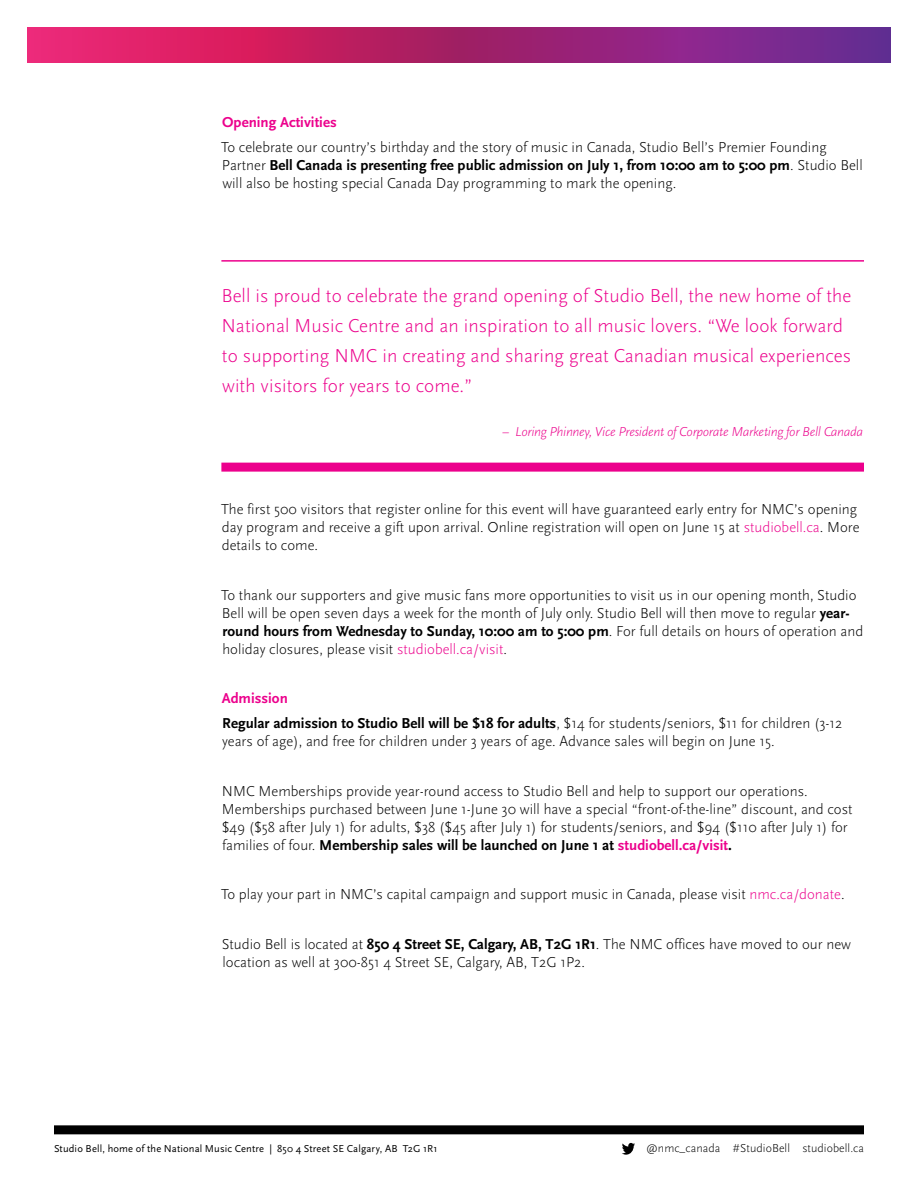
<style>
.page{position:relative;width:918px;height:1188px;background:#fff}
.page>*{position:absolute;margin:0;border:0;box-sizing:border-box;transform-origin:0 0}
.t1{font:300 19.5px/30px "Scala Sans";letter-spacing:.005em;color:#ec008c}
.t2{font:300 15px/18px "Scala Sans";color:#000}
.t3{font:700 15px/24.8px "Scala Sans";color:#000}
.t4{font:700 15px "Scala Sans";color:#ec008c}
.t5{font:italic 300 13.5px "Scala Sans";letter-spacing:-.025em;color:#ec008c}
.t6{font:300 12px "Scala Sans";letter-spacing:.005em;color:#000}
.t7{font:10.5px "Scala Sans";letter-spacing:.01em;color:#000}
.s1{font-weight:700}
.s2{color:#ec008c}
.s3{font-weight:300}
.s4{font-weight:700;color:#ec008c}
</style>
<div class="page">
<svg style="left:27px;top:27px;width:864px;height:35px;background:#ac2374"></svg>
<div style="left:54px;top:1125px;width:810px;height:9px;background:#000"></div>
<svg style="left:622px;top:1143px;width:13px;height:12px"></svg>
<hr style="left:221px;top:260px;width:643px;height:2px;background:#ec008c">
<div style="left:221px;top:463px;width:643px;height:9px;background:#ec008c"></div>
<p class="t4" style="left:222px;top:114px;width:116px">Opening Activities</p>
<p class="t2" style="left:221px;top:139px;width:643px">To celebrate our country’s birthday and the story of music in Canada, Studio Bell’s Premier Founding<br>Partner <span class="s1">Bell Canada is presenting free public admission on July 1, from 10:00 am to 5:00 pm</span>. Studio Bell will also be hosting special Canada Day programming to mark the opening.</p>
<p class="t1" style="left:221px;top:281px;width:631px">Bell is proud to celebrate the grand opening of Studio Bell, the new home of the National Music Centre and an inspiration to all music lovers. “We look forward to supporting NMC in creating and sharing great Canadian musical experiences with visitors for years to come.”</p>
<p class="t5" style="left:502px;top:424px;width:362px">– Loring Phinney, Vice President of Corporate Marketing for Bell Canada</p>
<p class="t2" style="left:221px;top:501px;width:640px">The first 500 visitors that register online for this event will have guaranteed early entry for NMC’s opening day program and receive a gift upon arrival. Online registration will open on June 15 at <span class="s2">studiobell.ca</span>. More details to come.</p>
<p class="t2" style="left:221px;top:586px;width:644px">To thank our supporters and give music fans more opportunities to visit us in our opening month, Studio Bell will be open seven days a week for the month of July only. Studio Bell will then move to regular <span class="s1">year&shy;round hours from Wednesday to Sunday, 10:00 am to 5:00 pm</span>. For full details on hours of operation and holiday closures, please visit <span class="s2">studiobell.ca/visit</span>.</p>
<p class="t3" style="left:222px;top:687px;width:622px"><span class="s2">Admission<br></span>Regular admission to Studio Bell will be $18 for adults<span class="s3">, $14 for students/seniors, $11 for children (3-12</span></p>
<p class="t2" style="left:222px;top:733px;width:554px">years of age), and free for children under 3 years of age. Advance sales will begin on June 15.</p>
<p class="t2" style="left:222px;top:782px;width:632px">NMC Memberships provide year-round access to Studio Bell and help to support our operations.<br>Memberships purchased between June 1-June 30 will have a special “front-of-the-line” discount, and cost $49 ($58 after July 1) for adults, $38 ($45 after July 1) for students/seniors, and $94 ($110 after July 1) for families of four. <span class="s1">Membership sales will be launched on June 1 at</span> <span class="s4">studiobell.ca/visit</span><span class="s1">.</span></p>
<p class="t2" style="left:221px;top:886px;width:625px">To play your part in NMC’s capital campaign and support music in Canada, please visit <span class="s2">nmc.ca/donate</span>.</p>
<p class="t2" style="left:222px;top:935px;width:631px">Studio Bell is located at <span class="s1">850 4 Street SE, Calgary, AB, T2G 1R1</span>. The NMC offices have moved to our new location as well at 300-851 4 Street SE, Calgary, AB, T2G 1P2.</p>
<p class="t7" style="left:54px;top:1143px;width:385px">Studio Bell, home of the National Music Centre | 850 4 Street SE Calgary, AB T2G 1R1</p>
<p class="t6" style="left:646px;top:1141px;width:219px">@nmc_canada #StudioBell studiobell.ca</p>
</div>
